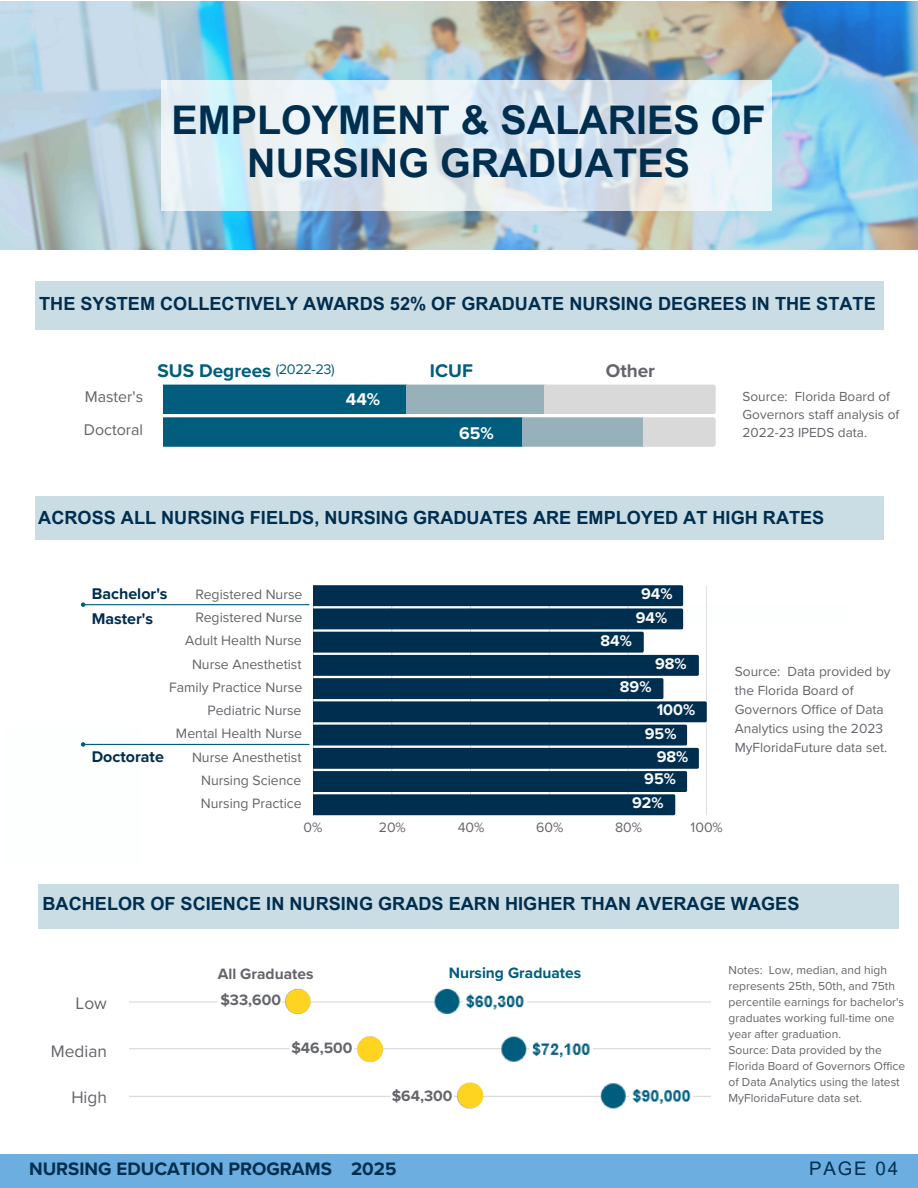
<style>
.page{position:relative;width:918px;height:1188px;background:#fff}
.page>*{position:absolute;margin:0;border:0;box-sizing:border-box;transform-origin:0 0}
.t1{font:700 39.45px/42.8px "Arial MT Pro";color:#002e4f;text-align:center}
.t2{font:700 19.05px "Proxima Nova";color:#005d7e}
.t3{font:700 19.05px "Proxima Nova";color:#63656a}
.t4{font:700 18.75px "Proxima Nova";color:#002e4f}
.t5{font:18.75px "Arial MT Pro";letter-spacing:.1em;color:#002e4f}
.t6{font:700 18.15px "Arial MT Pro";color:#002e4f}
.t7{font:700 17.55px "Proxima Nova";color:#fff}
.t8{font:17.25px "Proxima Nova";color:#63656a}
.t9{font:700 16.05px "Proxima Nova";color:#fafafa}
.t10{font:700 16.05px "Proxima Nova";color:#002e4f}
.t11{font:16.05px "Proxima Nova";color:#63656a}
.t12{font:700 15.6px "Proxima Nova";color:#63656a}
.t13{font:700 15.6px "Proxima Nova";color:#005d7e}
.t14{font:14.4px "Proxima Nova";letter-spacing:-.03em;color:#005d7e}
.t15{font:14.1px/23.2px "Proxima Nova";color:#63656a;text-align:right}
.t16{font:13.65px/19.2px "Proxima Nova";color:#63656a}
.t17{font:12px/16px "Proxima Nova";color:#63656a}
</style>
<div class="page">
<svg style="left:164px;top:385px;width:552px;height:62px;background:#5b91a4"></svg>
<div style="left:36px;top:282px;width:848px;height:48px;background:#cadde4"></div>
<svg style="left:313px;top:585px;width:394px;height:230px;background:#254c68"></svg>
<hr style="left:85px;top:604px;width:224px;height:1px;background:#005d7e">
<svg style="left:81px;top:602px;width:4px;height:5px"></svg>
<hr style="left:85px;top:744px;width:224px;height:1px;background:#005d7e">
<svg style="left:81px;top:742px;width:4px;height:5px"></svg>
<div style="left:35px;top:496px;width:849px;height:44px;background:#cadde4"></div>
<img style="left:0;top:2px;width:918px;height:247px">
<svg style="left:161px;top:81px;width:611px;height:130px;background:#deeaf1"></svg>
<div style="left:0;top:1155px;width:918px;height:33px;background:#6caedf"></div>
<img style="left:130px;top:988px;width:580px;height:121px">
<svg style="left:286px;top:989px;width:24px;height:25px"></svg>
<svg style="left:357px;top:1036px;width:26px;height:26px"></svg>
<svg style="left:458px;top:1083px;width:25px;height:25px"></svg>
<div style="left:221px;top:992px;width:59px;height:24px;background:#fff"></div>
<div style="left:292px;top:1037px;width:59px;height:25px;background:#fff"></div>
<div style="left:392px;top:1083px;width:59px;height:24px;background:#fff"></div>
<div style="left:38px;top:884px;width:861px;height:45px;background:#cadde4"></div>
<p class="t1" style="left:172px;top:104px;width:596px">EMPLOYMENT &amp; SALARIES OF<br>NURSING GRADUATES</p>
<h4 class="t6" style="left:39px;top:297px;width:838px">THE SYSTEM COLLECTIVELY AWARDS 52% OF GRADUATE NURSING DEGREES IN THE STATE</h4>
<h1 class="t11" style="left:85px;top:387px;width:60px">Master's</h1>
<p class="t11" style="left:84px;top:420px;width:61px">Doctoral</p>
<h2 class="t2" style="left:158px;top:359px;width:115px">SUS Degrees</h2>
<h4 class="t2" style="left:430px;top:359px;width:44px">ICUF</h4>
<p class="t3" style="left:606px;top:359px;width:51px">Other</p>
<h2 class="t7" style="left:346px;top:388px;width:36px">44%</h2>
<p class="t14" style="left:276px;top:361px;width:60px">(2022-23)</p>
<h2 class="t7" style="left:459px;top:423px;width:36px">65%</h2>
<p class="t16" style="left:743px;top:388px;width:158px;line-height:18.1px">Source: Florida Board of<br>Governors staff analysis of<br>2022-23 IPEDS data.</p>
<h6 class="t6" style="left:38px;top:511px;width:788px">ACROSS ALL NURSING FIELDS, NURSING GRADUATES ARE EMPLOYED AT HIGH RATES</h6>
<h6 class="t10" style="left:92px;top:585px;width:77px">Bachelor's</h6>
<h6 class="t10" style="left:92px;top:609px;width:63px">Master's</h6>
<p class="t15" style="left:169px;top:583px;width:135px">Registered Nurse<br>Registered Nurse<br>Adult Health Nurse<br>Nurse Anesthetist<br>Family Practice Nurse<br>Pediatric Nurse<br>Mental Health Nurse<br>Nurse Anesthetist<br>Nursing Science<br>Nursing Practice</p>
<h6 class="t10" style="left:92px;top:748px;width:74px">Doctorate</h6>
<h4 class="t9" style="left:641px;top:585px;width:33px">94%</h4>
<h4 class="t9" style="left:636px;top:608px;width:33px">94%</h4>
<p class="t9" style="left:601px;top:632px;width:33px">84%</p>
<p class="t9" style="left:655px;top:654px;width:33px">98%</p>
<h2 class="t9" style="left:620px;top:677px;width:33px">89%</h2>
<h6 class="t9" style="left:657px;top:701px;width:40px">100%</h6>
<p class="t9" style="left:645px;top:724px;width:33px">95%</p>
<h6 class="t9" style="left:657px;top:747px;width:33px">98%</h6>
<h6 class="t9" style="left:644px;top:770px;width:33px">95%</h6>
<h6 class="t9" style="left:632px;top:793px;width:33px">92%</h6>
<p class="t15" style="left:304px;top:816px;width:20px">0%</p>
<p class="t15" style="left:379px;top:816px;width:29px">20%</p>
<p class="t15" style="left:458px;top:816px;width:28px">40%</p>
<p class="t15" style="left:536px;top:816px;width:29px">60%</p>
<p class="t15" style="left:615px;top:816px;width:29px">80%</p>
<p class="t15" style="left:691px;top:816px;width:34px">100%</p>
<p class="t16" style="left:735px;top:662px;width:157px">Source: Data provided by the Florida Board of<br>Governors Office of Data<br>Analytics using the 2023<br>MyFloridaFuture data set.</p>
<h6 class="t6" style="left:43px;top:897px;width:758px">BACHELOR OF SCIENCE IN NURSING GRADS EARN HIGHER THAN AVERAGE WAGES</h6>
<h6 class="t8" style="left:76px;top:993px;width:33px">Low</h6>
<h6 class="t8" style="left:51px;top:1041px;width:58px">Median</h6>
<p class="t8" style="left:71px;top:1088px;width:37px">High</p>
<p class="t12" style="left:218px;top:965px;width:97px">All Graduates</p>
<h6 class="t13" style="left:449px;top:964px;width:134px">Nursing Graduates</h6>
<p class="t17" style="left:729px;top:962px;width:177px">Notes: Low, median, and high represents 25th, 50th, and 75th percentile earnings for bachelor's graduates working full-time one year after graduation.</p>
<p class="t17" style="left:729px;top:1042px;width:178px">Source: Data provided by the<br>Florida Board of Governors Office of Data Analytics using the latest<br>MyFloridaFuture data set.</p>
<p class="t12" style="left:220px;top:991px;width:62px">$33,600</p>
<h6 class="t12" style="left:291px;top:1039px;width:63px">$46,500</h6>
<p class="t12" style="left:392px;top:1087px;width:62px">$64,300</p>
<p class="t4" style="left:29px;top:1158px;width:369px">NURSING EDUCATION PROGRAMS 2025</p>
<p class="t5" style="left:809px;top:1162px;width:91px">PAGE 04</p>
</div>
